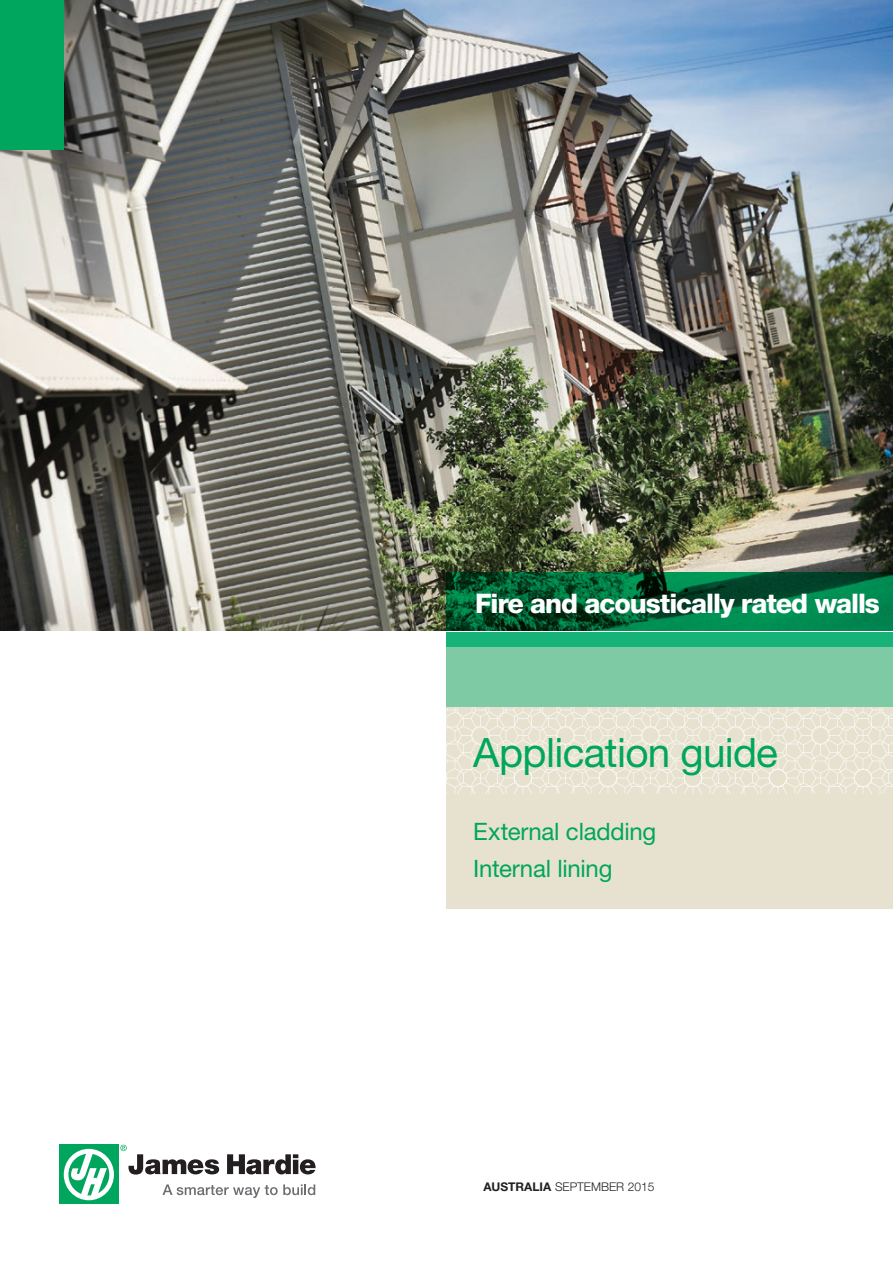
<style>
.page{position:relative;width:893px;height:1263px;background:#fff}
.page>*{position:absolute;margin:0;border:0;box-sizing:border-box;transform-origin:0 0}
.t1{font:40.5px "Helvetica Neue";letter-spacing:-.015em;color:#00a65d}
.t2{font:800 27px "Helvetica Neue";letter-spacing:-.04em;color:#fff}
.t3{font:24px/37.3px "Helvetica Neue";letter-spacing:-.01em;color:#00a65d}
.t4{font:300 12px "Helvetica Neue CE";color:#231f20}
.s1{font-family:"Helvetica Neue";font-weight:700}
</style>
<div class="page">
<div style="left:446px;top:677px;width:447px;height:232px;background:#e7e2d0"></div>
<img style="left:0;top:0;width:893px;height:631px">
<svg style="left:446px;top:707px;width:447px;height:87px"></svg>
<img style="left:446px;top:573px;width:447px;height:58px">
<div style="left:446px;top:647px;width:447px;height:60px;background:#7ecaa5"></div>
<div style="left:446px;top:632px;width:447px;height:15px;background:#16b278"></div>
<svg style="left:227px;top:1154px;width:89px;height:20px"></svg>
<div style="left:59px;top:1145px;width:60px;height:59px;background:#00a65d"></div>
<svg style="left:64px;top:1149px;width:50px;height:51px"></svg>
<svg style="left:120px;top:1145px;width:99px;height:29px"></svg>
<svg style="left:163px;top:1184px;width:152px;height:14px"></svg>
<div style="left:0;top:0;width:63px;height:149px;background:#00a65d"></div>
<p class="t2" style="left:475px;top:587px;width:406px">Fire and acoustically rated walls</p>
<h1 class="t1" style="left:473px;top:728px;width:306px">Application guide</h1>
<p class="t3" style="left:473px;top:812px;width:185px">External cladding<br>Internal lining</p>
<p class="t4" style="left:483px;top:1179px;width:173px"><span class="s1">AUSTRALIA</span> SEPTEMBER 2015</p>
</div>
